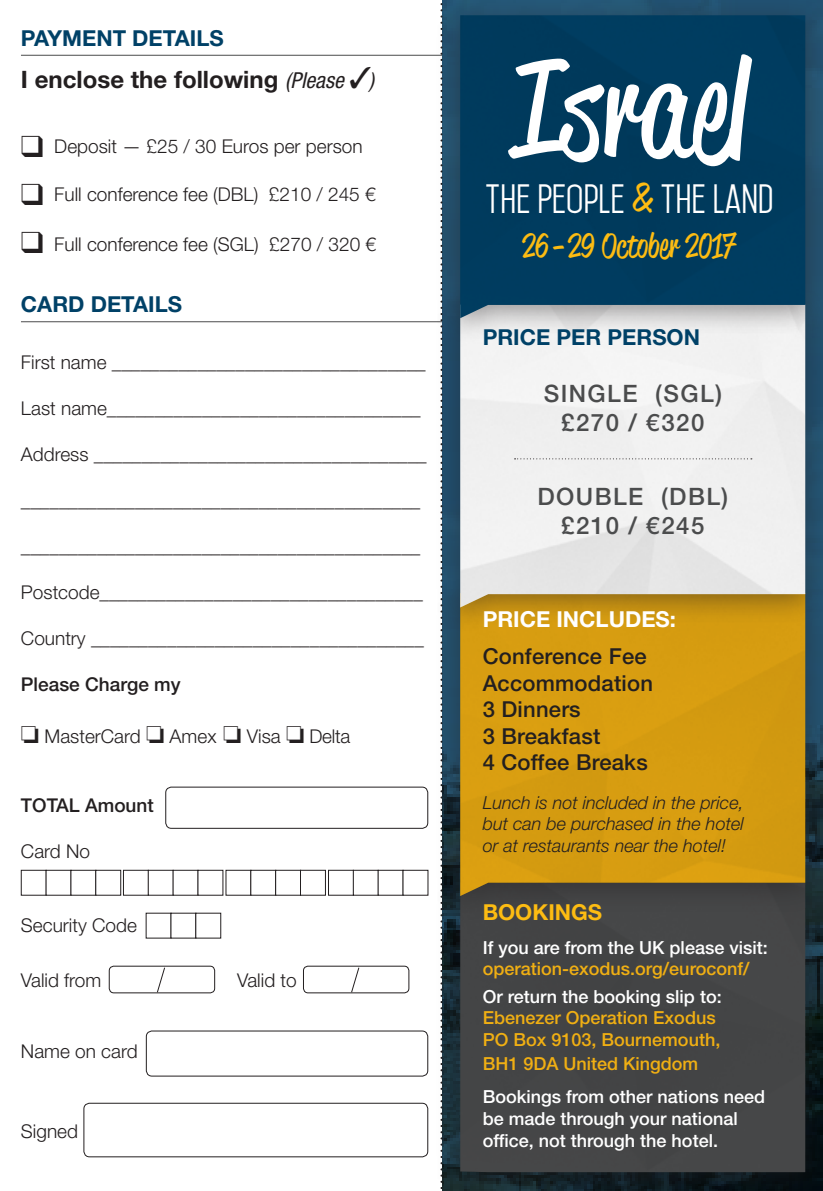
<style>
.page{position:relative;width:823px;height:1191px;background:#fff}
.page>*{position:absolute;margin:0;border:0;box-sizing:border-box;transform-origin:0 0}
.t1{font:135.2px "Reklame Script";letter-spacing:.01em;color:#fff}
.t2{font:35.2px "Mohave";color:#fff}
.t3{font:34px "Reklame Script";letter-spacing:.01em;color:#fdbc12}
.t4{font:500 24px/28.8px "Helvetica Neue LT Std";letter-spacing:.06em;color:#4b4c4d;text-align:center}
.t5{font:700 24px "Helvetica Neue LT Std";color:#231f20}
.t6{font:500 22px/26.4px "Helvetica Neue LT Std";letter-spacing:.01em;color:#231f20}
.Paragraph_Style_1{font:700 22px "Helvetica Neue LT Std";color:#004167}
.Paragraph_Style_1-2{font:700 22px "Helvetica Neue LT Std";color:#fff}
.Paragraph_Style_1-3{font:700 22px "Helvetica Neue LT Std";color:#fdbc12}
.t7{font:300 19px "Helvetica Neue LT Std";color:#231f20}
.t8{font:500 19px "Helvetica Neue LT Std";color:#231f20}
.Paragraph_Style_1-4{font:500 18px/21.6px "Helvetica Neue LT Std";color:#f0af13}
.t9{font:italic 300 18px/21.6px "Helvetica Neue LT Std";color:#231f20;text-align:justify}
.Paragraph_Style_1-5{font:500 18px/22px "Helvetica Neue LT Std";color:#fff}
.s1{font-weight:400;font-style:italic;font-stretch:condensed;font-size:22px}
.s2{font-family:"Reklame Script";font-size:39px;color:#fdbc12}
.s3{color:#fff}
</style>
<div class="page">
<hr style="left:21px;top:55px;width:421px;height:1px;background:#4b4c4d">
<hr style="left:21px;top:321px;width:421px;height:1px;background:#4b4c4d">
<div style="left:435px;top:863px;width:387px;height:328px;background:#231f20;opacity:.44"></div>
<div style="left:460px;top:924px;width:344px;height:248px;background:#444546"></div>
<div style="left:435px;top:574px;width:387px;height:350px;background:#231f20;opacity:.44"></div>
<div style="left:460px;top:635px;width:344px;height:261px;background:#d79d11"></div>
<div style="left:435px;top:285px;width:387px;height:350px;background:#231f20;opacity:.44"></div>
<img style="left:460px;top:346px;width:344px;height:261px">
<svg style="left:440px;top:346px;width:2px;height:845px"></svg>
<div style="left:109px;top:965px;width:106px;height:28px;border:1px solid #231f20;border-radius:5px"></div>
<svg style="left:156px;top:966px;width:9px;height:27px"></svg>
<div style="left:303px;top:965px;width:106px;height:28px;border:1px solid #231f20;border-radius:5px"></div>
<svg style="left:350px;top:966px;width:9px;height:27px"></svg>
<div style="left:146px;top:1030px;width:282px;height:46px;border:1px solid #231f20;border-radius:6px"></div>
<div style="left:83px;top:1102px;width:345px;height:55px;border:1px solid #231f20;border-radius:6px"></div>
<div style="left:21px;top:870px;width:25px;height:25px;border:1px solid #231f20"></div>
<div style="left:46px;top:870px;width:25px;height:25px;border:1px solid #231f20"></div>
<div style="left:71px;top:870px;width:25px;height:25px;border:1px solid #231f20"></div>
<div style="left:95px;top:870px;width:26px;height:25px;border:1px solid #231f20"></div>
<div style="left:123px;top:870px;width:26px;height:25px;border:1px solid #231f20"></div>
<div style="left:148px;top:870px;width:25px;height:25px;border:1px solid #231f20"></div>
<div style="left:250px;top:870px;width:26px;height:25px;border:1px solid #231f20"></div>
<div style="left:275px;top:870px;width:26px;height:25px;border:1px solid #231f20"></div>
<div style="left:300px;top:870px;width:25px;height:25px;border:1px solid #231f20"></div>
<div style="left:328px;top:870px;width:25px;height:25px;border:1px solid #231f20"></div>
<div style="left:353px;top:870px;width:25px;height:25px;border:1px solid #231f20"></div>
<div style="left:377px;top:870px;width:26px;height:25px;border:1px solid #231f20"></div>
<div style="left:402px;top:870px;width:26px;height:25px;border:1px solid #231f20"></div>
<div style="left:195px;top:913px;width:26px;height:25px;border:1px solid #231f20"></div>
<div style="left:165px;top:786px;width:263px;height:43px;border:1px solid #231f20;border-radius:6px"></div>
<div style="left:435px;top:0;width:387px;height:346px;background:#231f20;opacity:.44"></div>
<div style="left:460px;top:15px;width:344px;height:303px;background:#003b5d"></div>
<svg style="left:514px;top:458px;width:237px;height:1px"></svg>
<p class="Paragraph_Style_1" style="left:21px;top:25px;width:204px">PAYMENT DETAILS</p>
<p class="t5" style="left:21px;top:65px;width:354px">I enclose the following <span class="s1">(Please</span> ✓<span class="s1">)</span></p>
<p class="t7" style="left:21px;top:135px;width:343px">❑ Deposit — £25 / 30 Euros per person</p>
<p class="t7" style="left:21px;top:183px;width:356px">❑ Full conference fee (DBL) £210 / 245 €</p>
<p class="t7" style="left:21px;top:233px;width:356px">❑ Full conference fee (SGL) £270 / 320 €</p>
<p class="Paragraph_Style_1" style="left:21px;top:290px;width:162px">CARD DETAILS</p>
<p class="t7" style="left:21px;top:351px;width:406px">First name _________________________________</p>
<p class="t7" style="left:21px;top:397px;width:401px">Last name_________________________________</p>
<p class="t7" style="left:21px;top:443px;width:407px">Address ___________________________________</p>
<p class="t7" style="left:21px;top:489px;width:400px">__________________________________________</p>
<p class="t7" style="left:21px;top:535px;width:400px">__________________________________________</p>
<p class="t7" style="left:21px;top:581px;width:403px">Postcode__________________________________</p>
<p class="t7" style="left:21px;top:627px;width:404px">Country ___________________________________</p>
<p class="t8" style="left:21px;top:673px;width:161px">Please Charge my</p>
<p class="t7" style="left:21px;top:725px;width:331px">❏ MasterCard ❏ Amex ❏ Visa ❏ Delta</p>
<p class="t8" style="left:21px;top:793px;width:134px">TOTAL Amount</p>
<p class="t7" style="left:21px;top:839px;width:71px">Card No</p>
<p class="t7" style="left:21px;top:914px;width:117px">Security Code</p>
<p class="t7" style="left:21px;top:968px;width:82px">Valid from</p>
<p class="t7" style="left:237px;top:968px;width:61px">Valid to</p>
<p class="t7" style="left:21px;top:1040px;width:118px">Name on card</p>
<p class="t7" style="left:21px;top:1120px;width:59px">Signed</p>
<p class="t1" style="left:511px;top:18px;width:236px">Israel</p>
<p class="t2" style="left:485px;top:177px;width:290px">THE PEOPLE <span class="s2">&amp;</span> THE LAND</p>
<p class="t3" style="left:522px;top:222px;width:215px">26 - 29 October 2017</p>
<p class="Paragraph_Style_1" style="left:482px;top:323px;width:219px">PRICE PER PERSON</p>
<p class="t4" style="left:543px;top:379px;width:180px">SINGLE (SGL) £270 / €320</p>
<p class="t4" style="left:537px;top:482px;width:192px">DOUBLE (DBL) £210 / €245</p>
<p class="Paragraph_Style_1-2" style="left:482px;top:605px;width:195px">PRICE INCLUDES:</p>
<p class="t6" style="left:482px;top:643px;width:172px">Conference Fee<br>Accommodation<br>3 Dinners<br>3 Breakfast<br>4 Coffee Breaks</p>
<p class="t9" style="left:482px;top:791px;width:262px">Lunch is not included in the price, but can be purchased in the hotel or at restaurants near the hotel!</p>
<p class="Paragraph_Style_1-3" style="left:482px;top:898px;width:121px">BOOKINGS</p>
<p class="Paragraph_Style_1-4" style="left:482px;top:936px;width:286px"><span class="s3">If you are from the UK please visit: </span>operation-exodus.org/euroconf/</p>
<p class="Paragraph_Style_1-4" style="left:482px;top:985px;width:240px"><span class="s3">Or return the booking slip to:<br></span>Ebenezer Operation Exodus<br>PO Box 9103, Bournemouth,</p>
<p class="Paragraph_Style_1-4" style="left:482px;top:1052px;width:217px">BH1 9DA United Kingdom</p>
<p class="Paragraph_Style_1-5" style="left:482px;top:1085px;width:284px">Bookings from other nations need be made through your national office, not through the hotel.</p>
</div>
